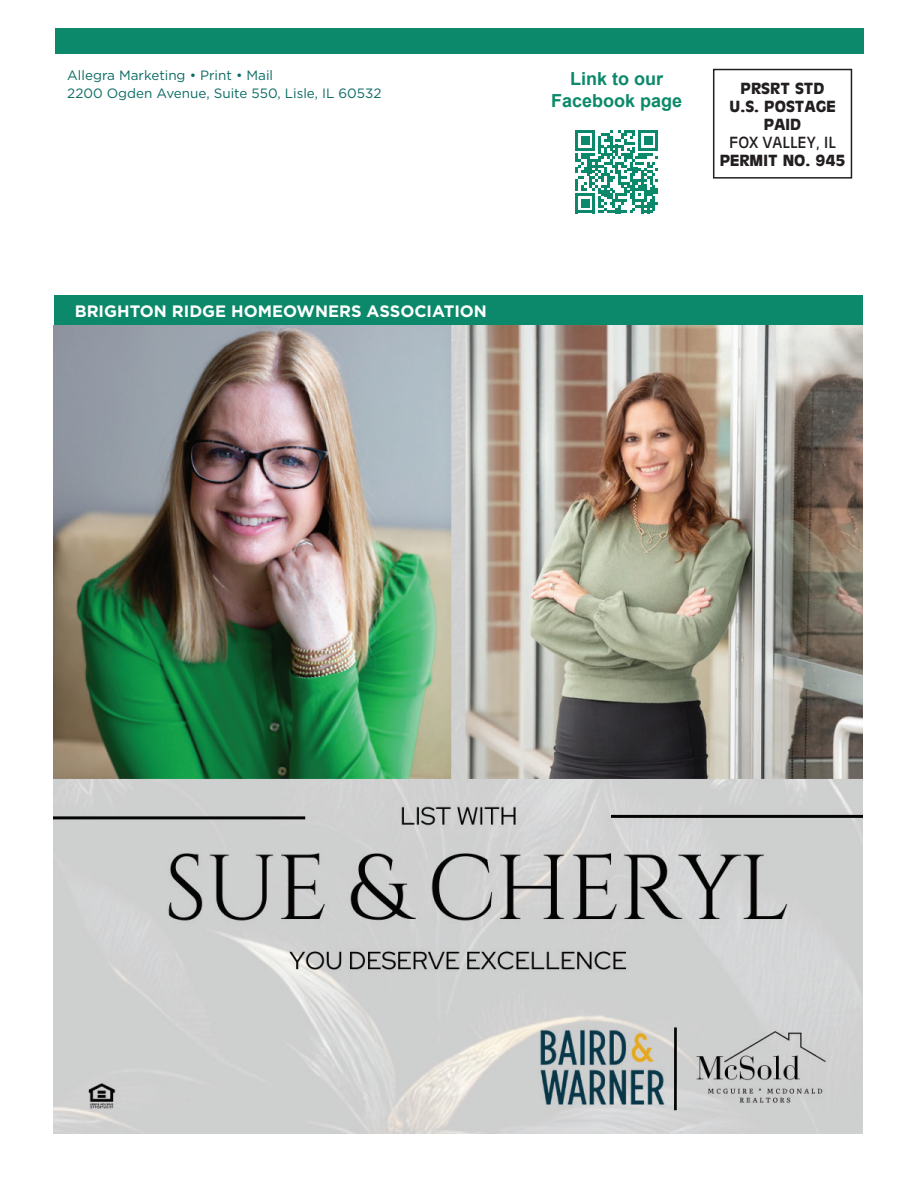
<style>
.page{position:relative;width:918px;height:1188px;background:#fff}
.page>*{position:absolute;margin:0;border:0;box-sizing:border-box;transform-origin:0 0}
.t1{font:700 18px/21.6px "Arial";color:#0c896a;text-align:center}
.t2{font:700 16.5px "Gotham";color:#fff}
.t3{font:700 15px/18px "Antique Olive";color:#231f20;text-align:center}
.t4{font:15px "Antique Olive";color:#231f20}
.t5{font:13.5px/18px "Gotham";color:#0b6b63}
</style>
<div class="page">
<div style="left:54px;top:296px;width:808px;height:29px;background:#0c896a"></div>
<div style="left:713px;top:69px;width:139px;height:110px;border:2px solid #231f20"></div>
<img style="left:54px;top:325px;width:808px;height:809px">
<div style="left:56px;top:29px;width:808px;height:25px;background:#0c896a"></div>
<svg style="left:575px;top:130px;width:83px;height:83px"></svg>
<p class="t5" style="left:67px;top:66px;width:316px">Allegra Marketing • Print • Mail<br>2200 Ogden Avenue, Suite 550, Lisle, IL 60532</p>
<p class="t2" style="left:75px;top:301px;width:414px">BRIGHTON RIDGE HOMEOWNERS ASSOCIATION</p>
<h1 class="t1" style="left:551px;top:69px;width:133px">Link to our<br>Facebook page</h1>
<p class="t3" style="left:730px;top:79px;width:107px">PRSRT STD<br>U.S. POSTAGE<br>PAID</p>
<p class="t4" style="left:729px;top:133px;width:108px">FOX VALLEY, IL</p>
<p class="t3" style="left:720px;top:151px;width:127px">PERMIT NO. 945</p>
</div>
